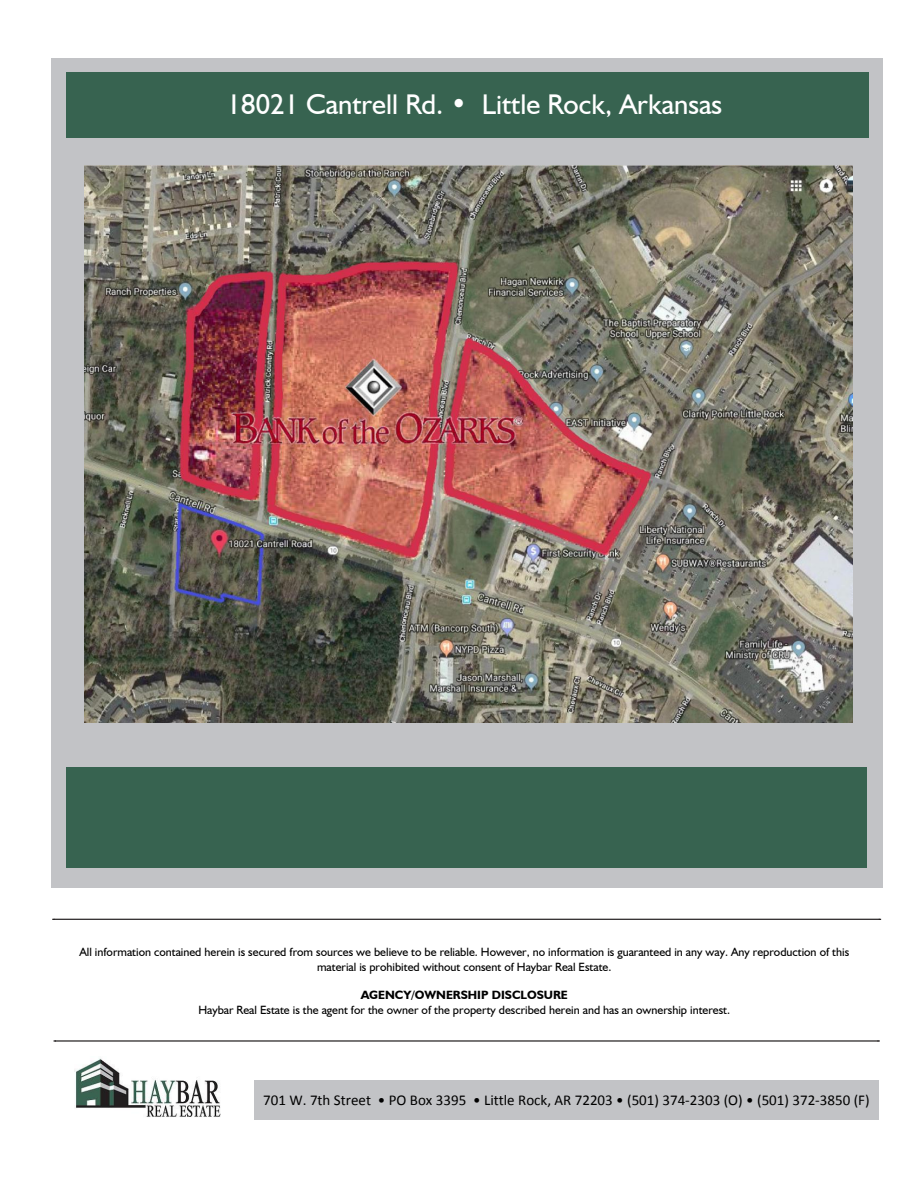
<style>
.page{position:relative;width:918px;height:1188px;background:#fff}
.page>*{position:absolute;margin:0;border:0;box-sizing:border-box;transform-origin:0 0}
.t1{font:28.5px "Humanist 521 BT";color:#fff}
.t2{font:15px "Calibri";color:#000}
.t3{font:12px/14.4px "Humanst 521 BT";color:#000;text-align:center}
.t4{font:700 12px "Humanst 521 BT";color:#000}
</style>
<div class="page">
<div style="left:51px;top:58px;width:832px;height:829px;background:#c2c3c6"></div>
<div style="left:254px;top:1081px;width:625px;height:39px;background:#c2c3c6"></div>
<div style="left:66px;top:73px;width:803px;height:65px;background:#376350"></div>
<div style="left:66px;top:767px;width:800px;height:100px;background:#376350"></div>
<img style="left:75px;top:1058px;width:146px;height:59px">
<hr style="left:54px;top:1040px;width:825px;height:2px;background:#231f20">
<div style="left:53px;top:919px;width:827px;height:1px;background:#231f20;border:1px solid #231f20"></div>
<img style="left:84px;top:166px;width:768px;height:556px">
<h1 class="t1" style="left:227px;top:87px;width:497px">18021 Cantrell Rd. • Little Rock, Arkansas</h1>
<p class="t3" style="left:79px;top:945px;width:771px">All information contained herein is secured from sources we believe to be reliable. However, no information is guaranteed in any way. Any reproduction of this material is prohibited without consent of Haybar Real Estate.</p>
<p class="t4" style="left:361px;top:988px;width:209px">AGENCY/OWNERSHIP DISCLOSURE</p>
<p class="t3" style="left:198px;top:1002px;width:533px">Haybar Real Estate is the agent for the owner of the property described herein and has an ownership interest.</p>
<p class="t2" style="left:263px;top:1094px;width:608px">701 W. 7th Street • PO Box 3395 • Little Rock, AR 72203 • (501) 374-2303 (O) • (501) 372-3850 (F)</p>
</div>
